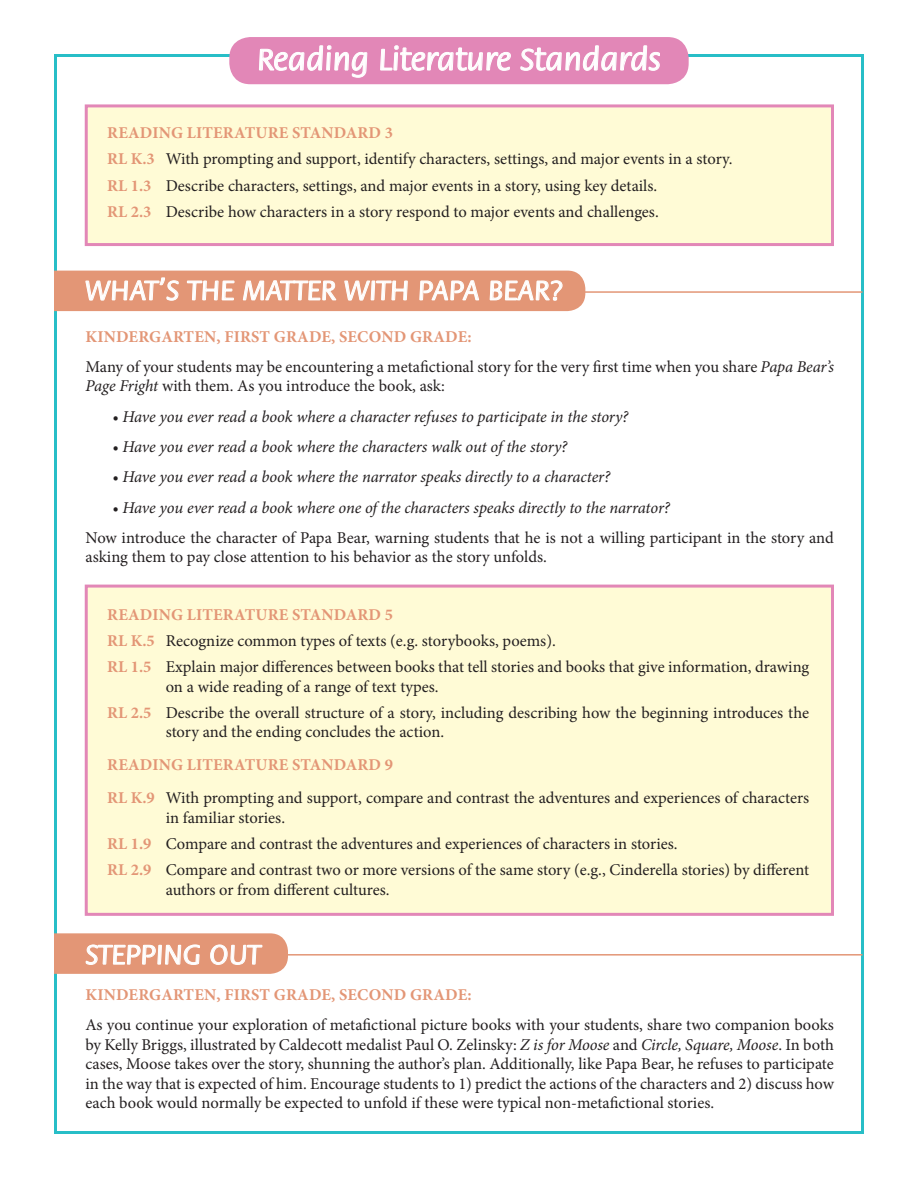
<style>
.page{position:relative;width:918px;height:1188px;background:#fff}
.page>*{position:absolute;margin:0;border:0;box-sizing:border-box;transform-origin:0 0}
.t1{font:500 33px "Flora Std";color:#fff}
.t2{font:500 30px "Flora Std";letter-spacing:.005em;color:#fff}
.Text-Stripes{font:16.5px/19.5px "Minion Pro";color:#231f20}
.t3{font:italic 16.5px "Minion Pro";letter-spacing:-.005em;color:#231f20}
.Text-Stripes-2{font:700 16.5px "Minion Pro";letter-spacing:.01em;color:#e39676}
.s1{font-weight:700;color:#e39676}
.s2{font-style:italic}
</style>
<div class="page">
<div style="left:85px;top:104px;width:749px;height:142px;background:#fffbd6;border:3px solid #e287b7"></div>
<div style="left:85px;top:585px;width:749px;height:331px;background:#fffbd6;border:3px solid #e287b7"></div>
<svg style="left:54px;top:271px;width:531px;height:40px;background:#e6a286"></svg>
<svg style="left:54px;top:917px;width:234px;height:76px"></svg>
<hr style="left:572px;top:291px;width:290px;height:2px;background:#e39676">
<hr style="left:272px;top:954px;width:590px;height:2px;background:#e39676">
<div style="left:229px;top:37px;width:460px;height:47px;background:#e287b7;border-radius:21px"></div>
<svg style="left:259px;top:45px;width:109px;height:63px"></svg>
<svg style="left:380px;top:45px;width:131px;height:26px"></svg>
<svg style="left:520px;top:45px;width:140px;height:63px"></svg>
<p class="t1" style="left:257px;top:42px;width:405px">Reading Literature Standards</p>
<p class="Text-Stripes-2" style="left:107px;top:121px;width:287px">READING LITERATURE STANDARD 3</p>
<p class="Text-Stripes" style="left:107px;top:149px;width:627px"><span class="s1">RL K.3</span> With prompting and support, identify characters, settings, and major events in a story.</p>
<p class="Text-Stripes" style="left:107px;top:176px;width:552px"><span class="s1">RL 1.3</span> Describe characters, settings, and major events in a story, using key details.</p>
<p class="Text-Stripes" style="left:107px;top:202px;width:553px"><span class="s1">RL 2.3</span> Describe how characters in a story respond to major events and challenges.</p>
<p class="t2" style="left:86px;top:275px;width:479px">WHAT’S THE MATTER WITH PAPA BEAR?</p>
<p class="Text-Stripes-2" style="left:86px;top:325px;width:388px">KINDERGARTEN, FIRST GRADE, SECOND GRADE:</p>
<p class="Text-Stripes" style="left:86px;top:357px;width:750px">Many of your students may be encountering a metafictional story for the very first time when you share <span class="s2">Papa Bear’s<br>Page Fright</span> with them. As you introduce the book, ask:</p>
<p class="t3" style="left:112px;top:405px;width:517px">• Have you ever read a book where a character refuses to participate in the story?</p>
<p class="t3" style="left:112px;top:435px;width:456px">• Have you ever read a book where the characters walk out of the story?</p>
<p class="t3" style="left:112px;top:466px;width:499px">• Have you ever read a book where the narrator speaks directly to a character?</p>
<p class="t3" style="left:112px;top:496px;width:559px">• Have you ever read a book where one of the characters speaks directly to the narrator?</p>
<p class="Text-Stripes" style="left:86px;top:528px;width:750px">Now introduce the character of Papa Bear, warning students that he is not a willing participant in the story and asking them to pay close attention to his behavior as the story unfolds.</p>
<p class="Text-Stripes-2" style="left:107px;top:603px;width:287px">READING LITERATURE STANDARD 5</p>
<p class="Text-Stripes" style="left:107px;top:631px;width:450px"><span class="s1">RL K.5</span> Recognize common types of texts (e.g. storybooks, poems).</p>
<p class="Text-Stripes" style="left:166px;top:657px;width:645px;text-indent:-58px"><span class="s1">RL 1.5</span> Explain major differences between books that tell stories and books that give information, drawing on a wide reading of a range of text types.</p>
<p class="Text-Stripes" style="left:166px;top:703px;width:645px;text-indent:-58px"><span class="s1">RL 2.5</span> Describe the overall structure of a story, including describing how the beginning introduces the story and the ending concludes the action.</p>
<p class="Text-Stripes-2" style="left:107px;top:754px;width:287px">READING LITERATURE STANDARD 9</p>
<p class="Text-Stripes" style="left:166px;top:789px;width:645px;text-indent:-58px"><span class="s1">RL K.9</span> With prompting and support, compare and contrast the adventures and experiences of characters in familiar stories.</p>
<p class="Text-Stripes" style="left:107px;top:834px;width:572px"><span class="s1">RL 1.9</span> Compare and contrast the adventures and experiences of characters in stories.</p>
<p class="Text-Stripes" style="left:166px;top:861px;width:645px;text-indent:-58px"><span class="s1">RL 2.9</span> Compare and contrast two or more versions of the same story (e.g., Cinderella stories) by different authors or from different cultures.</p>
<p class="t2" style="left:86px;top:939px;width:177px">STEPPING OUT</p>
<p class="Text-Stripes-2" style="left:86px;top:983px;width:388px">KINDERGARTEN, FIRST GRADE, SECOND GRADE:</p>
<p class="Text-Stripes" style="left:86px;top:1015px;width:750px;text-align:justify">As you continue your exploration of metafictional picture books with your students, share two companion books by Kelly Briggs, illustrated by Caldecott medalist Paul O. Zelinsky: <span class="s2">Z is for Moose</span> and <span class="s2">Circle, Square, Moose</span>. In both cases, Moose takes over the story, shunning the author’s plan. Additionally, like Papa Bear, he refuses to participate in the way that is expected of him. Encourage students to 1) predict the actions of the characters and 2) discuss how each book would normally be expected to unfold if these were typical non-metafictional stories.</p>
</div>
